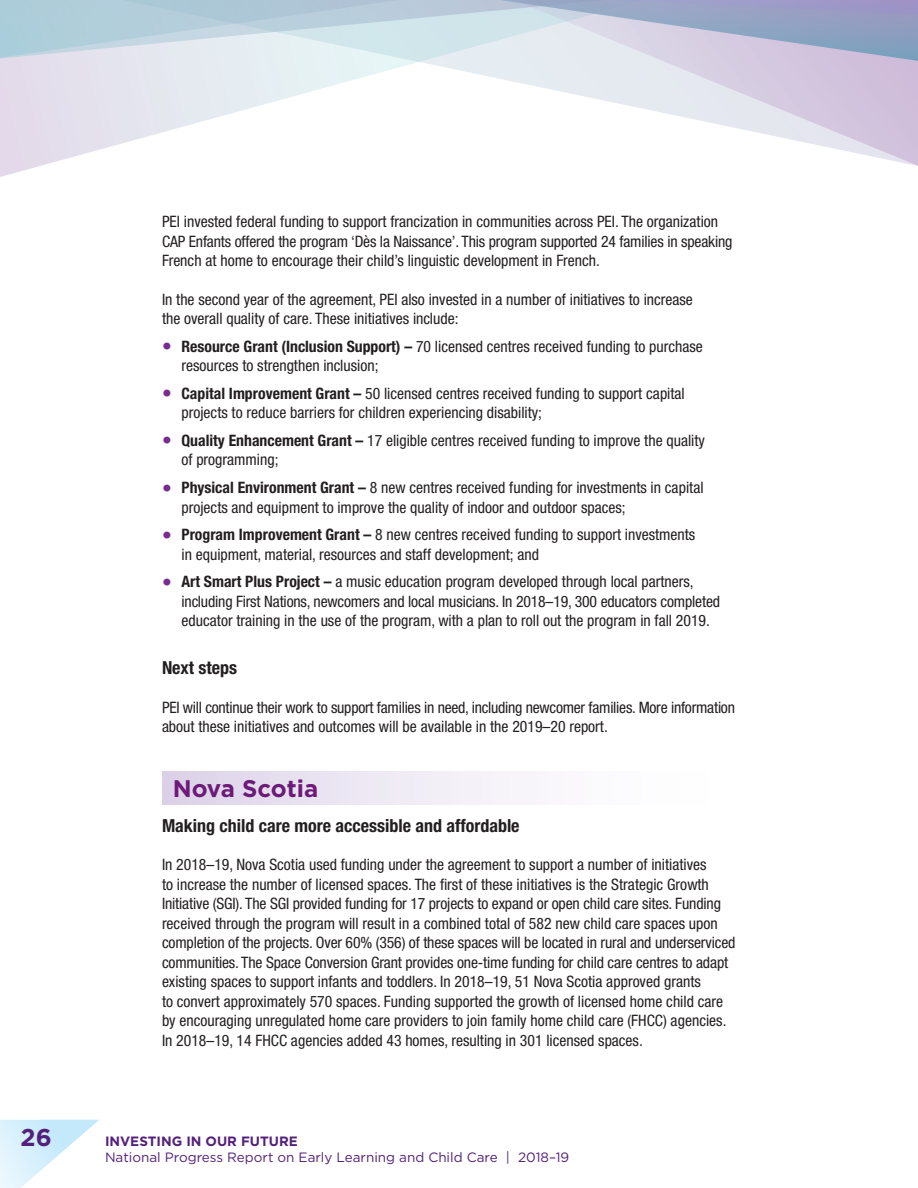
<style>
.page{position:relative;width:918px;height:1188px;background:#fff}
.page>*{position:absolute;margin:0;border:0;box-sizing:border-box;transform-origin:0 0}
.t1{font:700 24.3px "Gotham";color:#54207a}
.t2{font:700 24px "Gotham";color:#6c1b78}
.t3{font:700 condensed 18px "Helvetica Neue LT Std";color:#231f20}
.t4{font:condensed 15.75px/19.5px "Helvetica Neue LT Std";color:#231f20}
.t5{font:13.5px "Gotham";color:#54207a}
.t6{font:700 13.5px "Gotham";color:#54207a}
.s1{font-weight:800;font-size:19.5px;color:#782b90}
.s2{font-weight:700}
</style>
<div class="page">
<svg style="left:0;top:1120px;width:99px;height:68px"></svg>
<svg style="left:0;top:0;width:918px;height:166px"></svg>
<div style="left:162px;top:771px;width:594px;height:33px;background:linear-gradient(to right,#dfd6ea,#fff)"></div>
<h1 class="t1" style="left:21px;top:1123px;width:33px">26</h1>
<p class="t4" style="left:162px;top:212px;width:572px">PEI invested federal funding to support francization in communities across PEI. The organization<br>CAP Enfants offered the program ‘Dès la Naissance’. This program supported 24 families in speaking<br>French at home to encourage their child’s linguistic development in French.</p>
<p class="t4" style="left:162px;top:289px;width:532px">In the second year of the agreement, PEI also invested in a number of initiatives to increase the overall quality of care. These initiatives include:</p>
<p class="t4" style="left:182px;top:336px;width:523px;text-indent:-20px"><span class="s1">•</span> <span class="s2">Resource Grant (Inclusion Support) –</span> 70 licensed centres received funding to purchase resources to strengthen inclusion;</p>
<p class="t4" style="left:182px;top:383px;width:505px;text-indent:-20px"><span class="s1">•</span> <span class="s2">Capital Improvement Grant –</span> 50 licensed centres received funding to support capital projects to reduce barriers for children experiencing disability;</p>
<p class="t4" style="left:182px;top:431px;width:525px;text-indent:-20px"><span class="s1">•</span> <span class="s2">Quality Enhancement Grant –</span> 17 eligible centres received funding to improve the quality of programming;</p>
<p class="t4" style="left:182px;top:478px;width:524px;text-indent:-20px"><span class="s1">•</span> <span class="s2">Physical Environment Grant –</span> 8 new centres received funding for investments in capital projects and equipment to improve the quality of indoor and outdoor spaces;</p>
<p class="t4" style="left:182px;top:525px;width:515px;text-indent:-20px"><span class="s1">•</span> <span class="s2">Program Improvement Grant –</span> 8 new centres received funding to support investments in equipment, material, resources and staff development; and</p>
<p class="t4" style="left:182px;top:572px;width:540px;text-indent:-20px"><span class="s1">•</span> <span class="s2">Art Smart Plus Project –</span> a music education program developed through local partners, including First Nations, newcomers and local musicians. In 2018–19, 300 educators completed educator training in the use of the program, with a plan to roll out the program in fall 2019.</p>
<p class="t3" style="left:162px;top:657px;width:77px">Next steps</p>
<p class="t4" style="left:162px;top:697px;width:575px">PEI will continue their work to support families in need, including newcomer families. More information about these initiatives and outcomes will be available in the 2019–20 report.</p>
<h2 class="t2" style="left:173px;top:774px;width:147px">Nova Scotia</h2>
<p class="t3" style="left:162px;top:814px;width:359px">Making child care more accessible and affordable</p>
<p class="t4" style="left:162px;top:855px;width:575px">In 2018–19, Nova Scotia used funding under the agreement to support a number of initiatives<br>to increase the number of licensed spaces. The first of these initiatives is the Strategic Growth Initiative (SGI). The SGI provided funding for 17 projects to expand or open child care sites. Funding received through the program will result in a combined total of 582 new child care spaces upon completion of the projects. Over 60% (356) of these spaces will be located in rural and underserviced communities. The Space Conversion Grant provides one-time funding for child care centres to adapt existing spaces to support infants and toddlers. In 2018–19, 51 Nova Scotia approved grants<br>to convert approximately 570 spaces. Funding supported the growth of licensed home child care by encouraging unregulated home care providers to join family home child care (FHCC) agencies.<br>In 2018–19, 14 FHCC agencies added 43 homes, resulting in 301 licensed spaces.</p>
<p class="t6" style="left:105px;top:1133px;width:194px">INVESTING IN OUR FUTURE</p>
<p class="t5" style="left:105px;top:1150px;width:466px">National Progress Report on Early Learning and Child Care | 2018–19</p>
</div>
